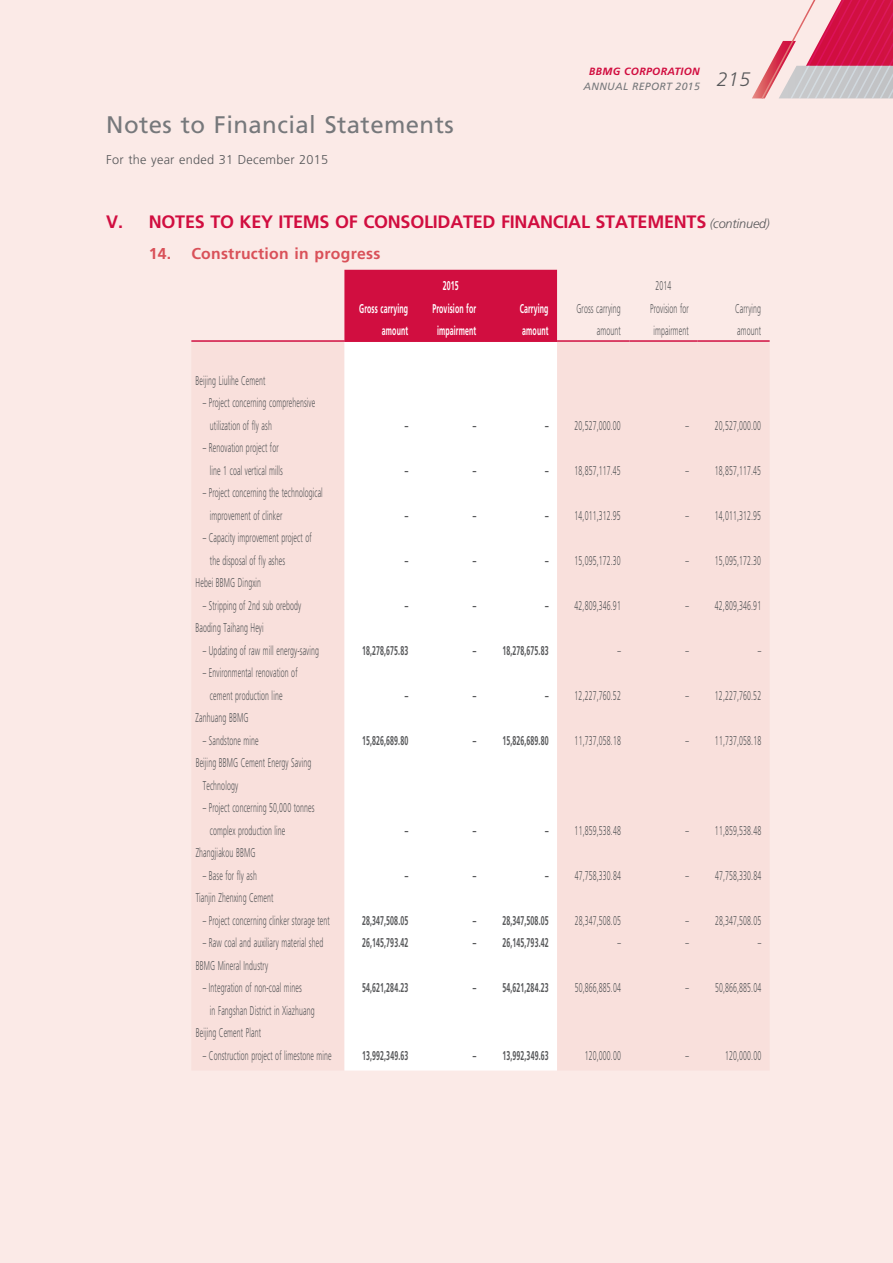
<style>
.page{position:relative;width:893px;height:1263px;background:#fbeae7}
.page>*{position:absolute;margin:0;border:0;box-sizing:border-box;transform-origin:0 0}
.t1{font:24px "Frutiger LT Std";letter-spacing:.015em;color:#76787b}
.t2{font:700 18px "Frutiger LT Std";letter-spacing:-.015em;color:#d10e40}
.t3{font:700 15.75px "Frutiger LT Std";letter-spacing:.015em;color:#d95159}
.t4{font:300 12.75px/22.5px "Frutiger LT Std";letter-spacing:.015em;color:#57585a;scale:.55 1}
.t5{font:700 12.75px "Frutiger LT Std";letter-spacing:.015em;color:#57585a;scale:.55 1}
.t6{font:700 12.75px/22.5px "Frutiger LT Std";letter-spacing:.015em;color:#fff;text-align:right;scale:.55 1}
.t7{font:300 12.75px "Frutiger LT Std";letter-spacing:.015em;color:#57585a}
.t8{font:italic 10.5px/15px "Frutiger LT Std";letter-spacing:.03em;color:#76787b}
.s1{font-weight:700;color:#d10e40}
.s2{font-weight:300;font-style:italic;font-size:12.75px;color:#57585a}
.s3{font-weight:700}
</style>
<div class="page">
<svg style="left:752px;top:0;width:141px;height:99px"></svg>
<div style="left:344px;top:270px;width:213px;height:70px;background:#d10e40"></div>
<div style="left:192px;top:342px;width:577px;height:728px;background:#f9e0dc"></div>
<div style="left:344px;top:342px;width:213px;height:728px;background:#fff"></div>
<hr style="left:191px;top:340px;width:153px;height:2px;background:#d10e40">
<hr style="left:344px;top:340px;width:73px;height:2px;background:#d10e40">
<hr style="left:417px;top:340px;width:68px;height:2px;background:#d10e40">
<hr style="left:485px;top:340px;width:72px;height:2px;background:#d10e40">
<hr style="left:557px;top:340px;width:72px;height:2px;background:#d10e40">
<hr style="left:629px;top:340px;width:68px;height:2px;background:#d10e40">
<hr style="left:697px;top:340px;width:73px;height:2px;background:#d10e40">
<h1 class="t1" style="left:106px;top:110px;width:349px">Notes to Financial Statements</h1>
<p class="t7" style="left:106px;top:152px;width:224px">For the year ended 31 December 2015</p>
<p class="t8" style="left:584px;top:64px;width:168px;text-indent:6px"><span class="s1">BBMG CORPORATION<br></span>ANNUAL REPORT 2015 <sup>215</sup></p>
<h2 class="t2" style="left:106px;top:211px;width:665px">V. NOTES TO KEY ITEMS OF CONSOLIDATED FINANCIAL STATEMENTS <span class="s2">(continued)</span></h2>
<p class="t3" style="left:149px;top:244px;width:233px">14. Construction in progress</p>
<p class="t6" style="left:443px;top:274px;width:31px">2015</p>
<p class="t4" style="left:655px;top:275px;width:31px">2014</p>
<p class="t6" style="left:359px;top:297px;width:91px">Gross carrying amount</p>
<p class="t6" style="left:432px;top:297px;width:81px;text-align:center">Provision for impairment</p>
<p class="t6" style="left:520px;top:297px;width:54px;text-align:left">Carrying amount</p>
<p class="t4" style="left:576px;top:297px;width:82px;text-align:right">Gross carrying amount</p>
<p class="t4" style="left:650px;top:297px;width:72px">Provision for impairment</p>
<p class="t4" style="left:735px;top:297px;width:49px">Carrying amount</p>
<p class="t4" style="left:196px;top:369px;width:129px">Beijing Liulihe Cement</p>
<p class="t4" style="left:210px;top:392px;width:193px;text-indent:-7px">– Project concerning comprehensive utilization of fly ash</p>
<p class="t5" style="left:405px;top:418px;width:8px">–</p>
<p class="t5" style="left:473px;top:418px;width:8px">–</p>
<p class="t4" style="left:545px;top:414px;width:139px"><span class="s3">–</span> 20,527,000.00</p>
<p class="t4" style="left:685px;top:414px;width:139px">– 20,527,000.00</p>
<p class="t4" style="left:203px;top:437px;width:147px;text-align:center">– Renovation project for line 1 coal vertical mills</p>
<p class="t4" style="left:210px;top:482px;width:207px;text-indent:-7px">– Project concerning the technological improvement of clinker</p>
<p class="t4" style="left:210px;top:527px;width:187px;text-indent:-7px">– Capacity improvement project of the disposal of fly ashes</p>
<p class="t5" style="left:405px;top:463px;width:8px">–</p>
<p class="t5" style="left:473px;top:463px;width:8px">–</p>
<p class="t4" style="left:545px;top:459px;width:139px"><span class="s3">–</span> 18,857,117.45</p>
<p class="t4" style="left:685px;top:459px;width:139px">– 18,857,117.45</p>
<p class="t5" style="left:405px;top:508px;width:8px">–</p>
<p class="t5" style="left:473px;top:508px;width:8px">–</p>
<p class="t4" style="left:545px;top:504px;width:139px"><span class="s3">–</span> 14,011,312.95</p>
<p class="t4" style="left:685px;top:504px;width:139px">– 14,011,312.95</p>
<p class="t5" style="left:405px;top:553px;width:8px">–</p>
<p class="t5" style="left:473px;top:553px;width:8px">–</p>
<p class="t4" style="left:545px;top:549px;width:139px"><span class="s3">–</span> 15,095,172.30</p>
<p class="t4" style="left:685px;top:549px;width:139px">– 15,095,172.30</p>
<p class="t4" style="left:196px;top:572px;width:121px">Hebei BBMG Dingxin</p>
<p class="t4" style="left:203px;top:594px;width:181px">– Stripping of 2nd sub orebody</p>
<p class="t5" style="left:405px;top:598px;width:8px">–</p>
<p class="t5" style="left:473px;top:598px;width:8px">–</p>
<p class="t4" style="left:545px;top:594px;width:139px"><span class="s3">–</span> 42,809,346.91</p>
<p class="t4" style="left:685px;top:594px;width:139px">– 42,809,346.91</p>
<p class="t4" style="left:196px;top:617px;width:125px">Baoding Taihang Heyi</p>
<p class="t4" style="left:203px;top:639px;width:213px">– Updating of raw mill energy-saving</p>
<p class="t5" style="left:362px;top:643px;width:86px">18,278,675.83</p>
<p class="t5" style="left:473px;top:643px;width:139px">– 18,278,675.83</p>
<p class="t4" style="left:617px;top:639px;width:8px">–</p>
<p class="t4" style="left:685px;top:639px;width:8px">–</p>
<p class="t4" style="left:758px;top:639px;width:8px">–</p>
<p class="t4" style="left:210px;top:662px;width:161px;text-indent:-7px">– Environmental renovation of cement production line</p>
<p class="t5" style="left:405px;top:688px;width:8px">–</p>
<p class="t5" style="left:473px;top:688px;width:8px">–</p>
<p class="t4" style="left:545px;top:684px;width:139px"><span class="s3">–</span> 12,227,760.52</p>
<p class="t4" style="left:685px;top:684px;width:139px">– 12,227,760.52</p>
<p class="t4" style="left:196px;top:707px;width:98px">Zanhuang BBMG</p>
<p class="t4" style="left:203px;top:729px;width:103px">– Sandstone mine</p>
<p class="t5" style="left:362px;top:733px;width:86px">15,826,689.80</p>
<p class="t5" style="left:473px;top:733px;width:139px">– 15,826,689.80</p>
<p class="t4" style="left:575px;top:729px;width:86px">11,737,058.18</p>
<p class="t4" style="left:685px;top:729px;width:139px">– 11,737,058.18</p>
<p class="t4" style="left:203px;top:752px;width:199px;text-indent:-7px">Beijing BBMG Cement Energy Saving<br>Technology</p>
<p class="t4" style="left:210px;top:797px;width:192px;text-indent:-7px">– Project concerning 50,000 tonnes complex production line</p>
<p class="t5" style="left:405px;top:823px;width:8px">–</p>
<p class="t5" style="left:473px;top:823px;width:8px">–</p>
<p class="t4" style="left:545px;top:819px;width:139px"><span class="s3">–</span> 11,859,538.48</p>
<p class="t4" style="left:685px;top:819px;width:139px">– 11,859,538.48</p>
<p class="t4" style="left:196px;top:842px;width:110px">Zhangjiakou BBMG</p>
<p class="t4" style="left:203px;top:864px;width:100px">– Base for fly ash</p>
<p class="t5" style="left:405px;top:868px;width:8px">–</p>
<p class="t5" style="left:473px;top:868px;width:8px">–</p>
<p class="t4" style="left:545px;top:864px;width:139px"><span class="s3">–</span> 47,758,330.84</p>
<p class="t4" style="left:685px;top:864px;width:139px">– 47,758,330.84</p>
<p class="t4" style="left:196px;top:887px;width:143px">Tianjin Zhenxing Cement</p>
<p class="t4" style="left:203px;top:909px;width:233px">– Project concerning clinker storage tent</p>
<p class="t5" style="left:362px;top:913px;width:86px">28,347,508.05</p>
<p class="t5" style="left:473px;top:913px;width:139px">– 28,347,508.05</p>
<p class="t4" style="left:575px;top:909px;width:86px">28,347,508.05</p>
<p class="t4" style="left:685px;top:909px;width:139px">– 28,347,508.05</p>
<p class="t4" style="left:203px;top:932px;width:221px">– Raw coal and auxiliary material shed</p>
<p class="t5" style="left:362px;top:935px;width:86px">26,145,793.42</p>
<p class="t5" style="left:473px;top:935px;width:139px">– 26,145,793.42</p>
<p class="t4" style="left:617px;top:932px;width:8px">–</p>
<p class="t4" style="left:685px;top:932px;width:8px">–</p>
<p class="t4" style="left:758px;top:932px;width:8px">–</p>
<p class="t4" style="left:196px;top:954px;width:133px">BBMG Mineral Industry</p>
<p class="t4" style="left:210px;top:977px;width:192px;text-indent:-7px">– Integration of non-coal mines<br>in Fangshan District in Xiazhuang</p>
<p class="t5" style="left:362px;top:980px;width:86px">54,621,284.23</p>
<p class="t5" style="left:473px;top:980px;width:139px">– 54,621,284.23</p>
<p class="t4" style="left:575px;top:977px;width:86px">50,866,885.04</p>
<p class="t4" style="left:685px;top:977px;width:139px">– 50,866,885.04</p>
<p class="t4" style="left:196px;top:1022px;width:120px">Beijing Cement Plant</p>
<p class="t4" style="left:203px;top:1044px;width:236px">– Construction project of limestone mine</p>
<p class="t5" style="left:362px;top:1048px;width:86px">13,992,349.63</p>
<p class="t5" style="left:473px;top:1048px;width:139px">– 13,992,349.63</p>
<p class="t4" style="left:585px;top:1044px;width:67px">120,000.00</p>
<p class="t4" style="left:685px;top:1044px;width:8px">–</p>
<p class="t4" style="left:725px;top:1044px;width:67px">120,000.00</p>
</div>
